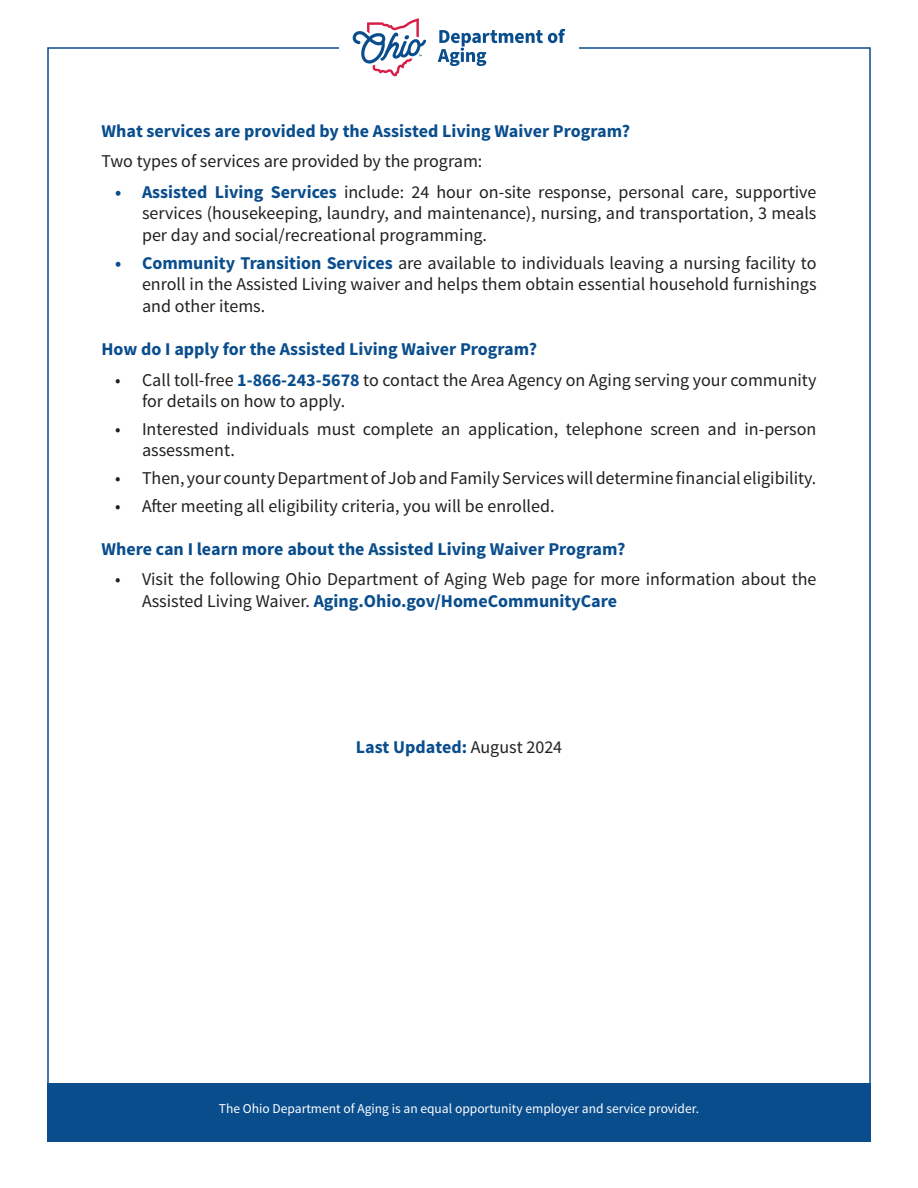
<style>
.page{position:relative;width:918px;height:1188px;background:#fff}
.page>*{position:absolute;margin:0;border:0;box-sizing:border-box;transform-origin:0 0}
.t1{font:18px/21.6px "Source Sans Pro";color:#231f20}
.t2{font:700 18px "Source Sans Pro";color:#094d8d}
.t3{font:13.5px "Source Sans Pro";color:#fff}
.s1{font-weight:700;color:#094d8d}
.s2{font-weight:400;color:#231f20}
</style>
<div class="page">
<div style="left:47px;top:1084px;width:824px;height:58px;background:#094d8d"></div>
<svg style="left:438px;top:29px;width:127px;height:37px"></svg>
<svg style="left:352px;top:18px;width:74px;height:59px"></svg>
<p class="t2" style="left:102px;top:119px;width:530px">What services are provided by the Assisted Living Waiver Program?</p>
<p class="t1" style="left:102px;top:151px;width:382px">Two types of services are provided by the program:</p>
<p class="t1" style="left:142px;top:181px;width:676px;text-align:justify;text-indent:-27px"><span class="s1">• Assisted Living Services</span> include: 24 hour on-site response, personal care, supportive services (housekeeping, laundry, and maintenance), nursing, and transportation, 3 meals per day and social/recreational programming.</p>
<p class="t1" style="left:142px;top:252px;width:676px;text-align:justify;text-indent:-27px"><span class="s1">• Community Transition Services</span> are available to individuals leaving a nursing facility to enroll in the Assisted Living waiver and helps them obtain essential household furnishings and other items.</p>
<p class="t2" style="left:102px;top:338px;width:437px">How do I apply for the Assisted Living Waiver Program?</p>
<p class="t1" style="left:142px;top:369px;width:676px;text-indent:-27px">• Call toll-free <span class="s1">1-866-243-5678</span> to contact the Area Agency on Aging serving your community for details on how to apply.</p>
<p class="t1" style="left:142px;top:418px;width:676px;text-indent:-27px">• Interested individuals must complete an application, telephone screen and in-person assessment.</p>
<p class="t1" style="left:115px;top:468px;width:703px">• Then, your county Department of Job and Family Services will determine financial eligibility.</p>
<p class="t1" style="left:115px;top:495px;width:441px">• After meeting all eligibility criteria, you will be enrolled.</p>
<p class="t2" style="left:102px;top:537px;width:526px">Where can I learn more about the Assisted Living Waiver Program?</p>
<p class="t1" style="left:142px;top:569px;width:676px;text-indent:-27px">• Visit the following Ohio Department of Aging Web page for more information about the<br>Assisted Living Waiver. <span class="s1">Aging.Ohio.gov/HomeCommunityCare</span></p>
<p class="t2" style="left:356px;top:735px;width:208px">Last Updated: <span class="s2">August 2024</span></p>
<p class="t3" style="left:219px;top:1100px;width:482px">The Ohio Department of Aging is an equal opportunity employer and service provider.</p>
</div>
